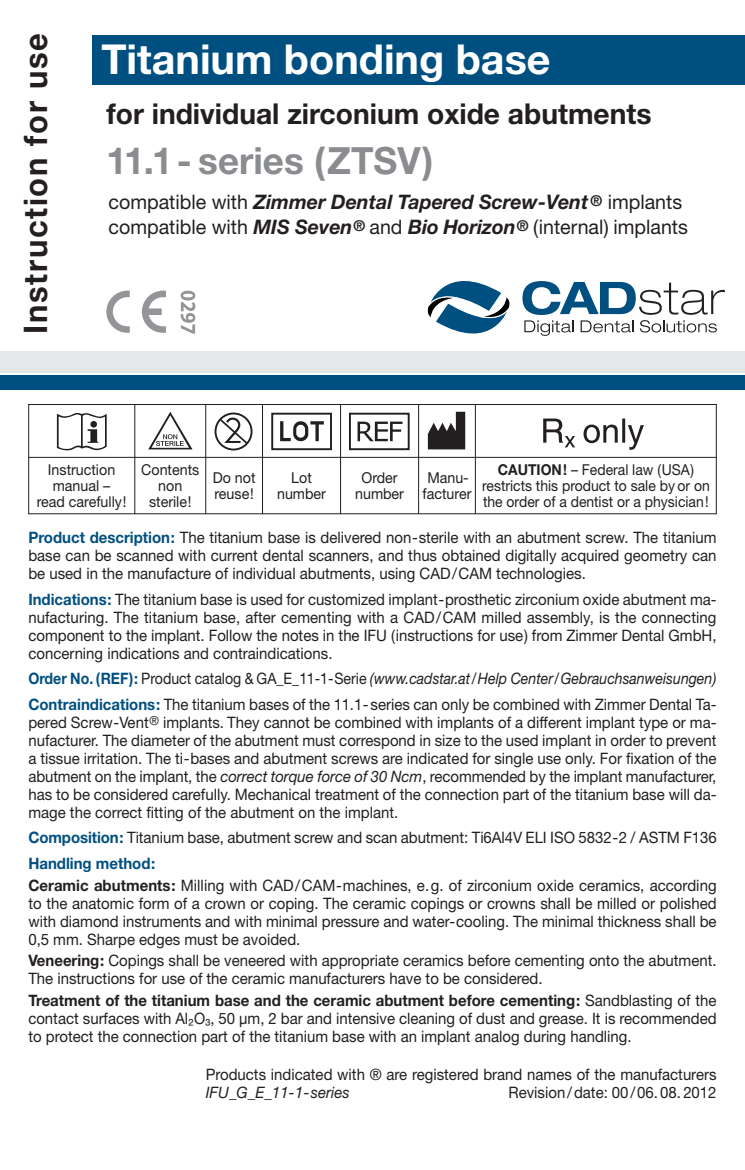
<style>
.page{position:relative;width:745px;height:1170px;background:#fff}
.page>*{position:absolute;margin:0;border:0;box-sizing:border-box;transform-origin:0 0}
.t1{font:700 41.25px "Helvetica Neue";color:#fff}
.t2{font:700 37.5px "Helvetica Neue";color:#8a8c8f}
.t3{font:700 32.5px "Helvetica Neue";letter-spacing:.055em;color:#231f20;scale:.95 1}
.t4{font:700 28.75px "Helvetica Neue";color:#231f20}
.t5{font:20px/25px "Helvetica Neue";color:#231f20}
.t6{font:15.75px/18px "Helvetica Neue";color:#231f20;text-align:justify;scale:.95 1}
.t7{font:15.75px/25.5px "Helvetica Neue";color:#231f20;scale:.9 1}
.t8{font:italic 15.75px "Helvetica Neue";color:#231f20;scale:.95 1}
.t9{font:15px/16.2px "Helvetica Neue";color:#231f20;text-align:center;scale:.95 1}
.t10{font:15px/16.2px "Helvetica Neue";color:#231f20;text-align:center;scale:.93 1}
.s1{font-weight:700;font-style:italic}
.s2{font-weight:700}
.s3{font-weight:700;color:#004f81}
.s4{font-style:italic}
</style>
<div class="page">
<div style="left:92px;top:35px;width:652px;height:50px;background:#004f81"></div>
<div style="left:0;top:376px;width:744px;height:14px;background:#004f81"></div>
<div style="left:0;top:351px;width:744px;height:21px;background:#e6e7e9"></div>
<svg style="left:427px;top:280px;width:83px;height:54px"></svg>
<svg style="left:522px;top:281px;width:202px;height:55px"></svg>
<svg style="left:180px;top:291px;width:15px;height:42px"></svg>
<svg style="left:106px;top:290px;width:24px;height:43px"></svg>
<svg style="left:142px;top:290px;width:24px;height:43px"></svg>
<div style="left:28px;top:404px;width:688px;height:110px;border:1px solid #231f20"></div>
<hr style="left:28px;top:457px;width:688px;height:1px;background:#231f20">
<hr style="left:134px;top:404px;width:1px;height:110px;background:#231f20">
<hr style="left:205px;top:404px;width:1px;height:110px;background:#231f20">
<hr style="left:262px;top:404px;width:1px;height:110px;background:#231f20">
<hr style="left:340px;top:404px;width:1px;height:110px;background:#231f20">
<hr style="left:418px;top:404px;width:1px;height:110px;background:#231f20">
<hr style="left:474px;top:404px;width:1px;height:110px;background:#231f20">
<svg style="left:57px;top:413px;width:50px;height:37px"></svg>
<svg style="left:148px;top:412px;width:44px;height:37px"></svg>
<svg style="left:214px;top:412px;width:38px;height:38px"></svg>
<div style="left:271px;top:412px;width:61px;height:38px;border:2px solid #231f20"></div>
<svg style="left:280px;top:421px;width:43px;height:20px"></svg>
<div style="left:349px;top:412px;width:60px;height:38px;border:2px solid #231f20"></div>
<svg style="left:357px;top:421px;width:45px;height:20px"></svg>
<svg style="left:427px;top:412px;width:38px;height:37px"></svg>
<svg style="left:543px;top:418px;width:31px;height:29px"></svg>
<svg style="left:583px;top:418px;width:60px;height:32px"></svg>
<h3 class="t3" style="left:24px;top:333px;width:317px;rotate:-90deg">Instruction for use</h3>
<h1 class="t1" style="left:101px;top:45px;width:450px">Titanium bonding base</h1>
<h3 class="t4" style="left:106px;top:104px;width:546px">for individual zirconium oxide abutments</h3>
<h2 class="t2" style="left:106px;top:147px;width:328px">11.1- series (ZTSV)</h2>
<p class="t5" style="left:108px;top:192px;width:580px">compatible with <span class="s1">Zimmer Dental Tapered Screw-Vent</span><sup>®</sup> implants compatible with <span class="s1">MIS Seven</span><sup>®</sup> and <span class="s1">Bio Horizon</span><sup>®</sup> (internal) implants</p>
<p class="t9" style="left:37px;top:462px;width:96px">Instruction manual –<br>read carefully!</p>
<p class="t9" style="left:141px;top:462px;width:63px">Contents non sterile!</p>
<p class="t9" style="left:213px;top:470px;width:46px;text-align:left">Do not reuse!</p>
<p class="t9" style="left:277px;top:470px;width:53px">Lot number</p>
<p class="t9" style="left:355px;top:470px;width:53px">Order number</p>
<p class="t9" style="left:422px;top:470px;width:53px">Manu&shy;facturer</p>
<p class="t10" style="left:482px;top:462px;width:246px"><span class="s2">CAUTION!</span> – Federal law (USA) restricts this product to sale by or on the order of a dentist or a physician!</p>
<p class="t6" style="left:28px;top:530px;width:725px"><span class="s3">Product description:</span> The titanium base is delivered non-sterile with an abutment screw. The titanium base can be scanned with current dental scanners, and thus obtained digitally acquired geometry can be used in the manufacture of individual abutments, using CAD/CAM technologies.</p>
<p class="t6" style="left:28px;top:591px;width:725px"><span class="s3">Indications:</span> The titanium base is used for customized implant-prosthetic zirconium oxide abutment ma&shy;nufacturing. The titanium base, after cementing with a CAD/CAM milled assembly, is the connecting component to the implant. Follow the notes in the IFU (instructions for use) from Zimmer Dental GmbH, concerning indications and contraindications.</p>
<p class="t7" style="left:28px;top:667px;width:765px"><span class="s3">Order No. (REF):</span> Product catalog &amp; GA_E_11-1-Serie <span class="s4">(www.cadstar.at/Help Center/Gebrauchsanweisungen)<br></span><span class="s3">Contraindications:</span> The titanium bases of the 11.1-series can only be combined with Zimmer Dental Ta-</p>
<p class="t6" style="left:28px;top:714px;width:725px">pered Screw-Vent<sup>®</sup> implants. They cannot be combined with implants of a different implant type or ma&shy;nufacturer. The diameter of the abutment must correspond in size to the used implant in order to prevent a tissue irritation. The ti-bases and abutment screws are indicated for single use only. For fixation of the abutment on the implant, the <span class="s4">correct torque force of 30 Ncm</span>, recommended by the implant manufacturer, has to be considered carefully. Mechanical treatment of the connection part of the titanium base will da&shy;mage the correct fitting of the abutment on the implant.</p>
<p class="t6" style="left:28px;top:826px;width:725px;line-height:25.5px"><span class="s3">Composition:</span> Titanium base, abutment screw and scan abutment: Ti6Al4V ELI ISO 5832-2 / ASTM F136<br><span class="s3">Handling method:</span></p>
<p class="t6" style="left:28px;top:877px;width:725px"><span class="s2">Ceramic abutments:</span> Milling with CAD/CAM-machines, e.g. of zirconium oxide ceramics, according to the anatomic form of a crown or coping. The ceramic copings or crowns shall be milled or polished with diamond instruments and with minimal pressure and water-cooling. The minimal thickness shall be 0,5 mm. Sharpe edges must be avoided.</p>
<p class="t6" style="left:28px;top:953px;width:725px"><span class="s2">Veneering:</span> Copings shall be veneered with appropriate ceramics before cementing onto the abutment.<br>The instructions for use of the ceramic manufacturers have to be considered.</p>
<p class="t6" style="left:28px;top:992px;width:725px"><span class="s2">Treatment of the titanium base and the ceramic abutment before cementing:</span> Sandblasting of the contact surfaces with Al²O³, 50 µm, 2 bar and intensive cleaning of dust and grease. It is recommended to protect the connection part of the titanium base with an implant analog during handling.</p>
<p class="t6" style="left:206px;top:1066px;width:539px">Products indicated with ® are registered brand names of the manufacturers</p>
<p class="t8" style="left:206px;top:1086px;width:153px">IFU_G_E_11-1-series</p>
<p class="t6" style="left:508px;top:1084px;width:220px">Revision/date: 00/06. 08. 2012</p>
</div>
